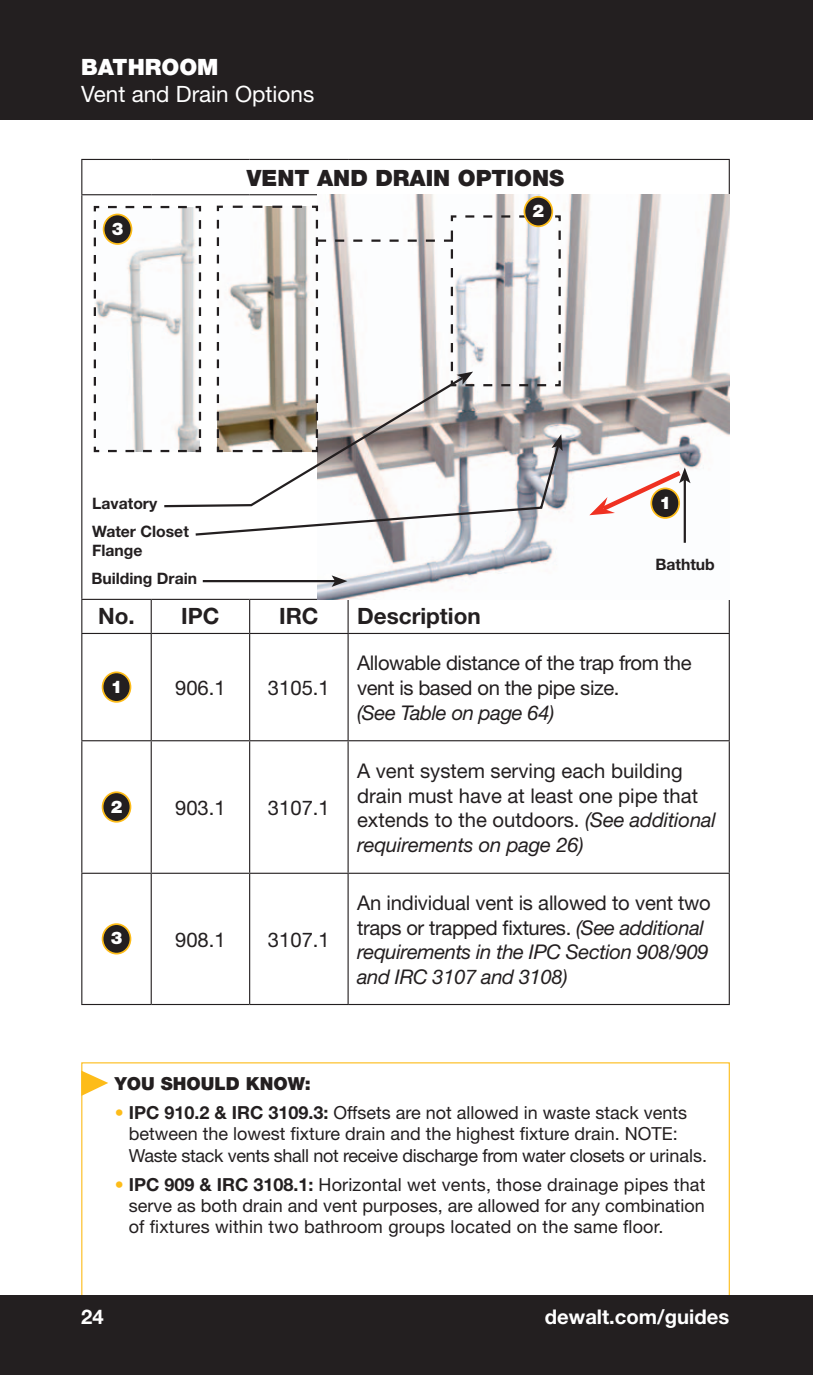
<style>
.page{position:relative;width:813px;height:1375px;background:#fff}
.page>*{position:absolute;margin:0;border:0;box-sizing:border-box;transform-origin:0 0}
.t1{font:700 22.5px "Helvetica Neue LT Std";color:#231f20}
.t2{font:900 22.5px "Helvetica Neue";color:#231f20}
.t3{font:22.5px "Helvetica Neue";color:#fff}
.t4{font:900 22.5px "Helvetica Neue";color:#fff}
.Description{font:20.25px/24.8px "Helvetica Neue";color:#231f20}
.Description-2{font:italic 20.25px/24.8px "Helvetica Neue LT Std";letter-spacing:-.02em;color:#231f20}
.Description-3{font:20.25px/24.8px "Helvetica Neue";letter-spacing:-.02em;color:#231f20}
.t5{font:700 20.25px "Helvetica Neue LT Std";color:#fff}
.t6{font:18px/21.2px "Helvetica Neue";color:#231f20}
.t7{font:900 18px "Helvetica Neue";color:#231f20}
.t8{font:900 17.32px "Helvetica Neue";color:#fff}
.t9{font:700 15.75px/18.9px "Helvetica Neue LT Std";color:#231f20}
.s1{font-family:"Helvetica Neue LT Std";font-style:italic}
.s2{font-family:"Helvetica Neue";font-style:normal}
.s3{font-family:"Helvetica Neue LT Std";font-weight:700;color:#fdbc19}
.s4{font-family:"Helvetica Neue LT Std";font-weight:700}
</style>
<div class="page">
<div style="left:0;top:1295px;width:813px;height:79px;background:#231f20"></div>
<div style="left:0;top:0;width:813px;height:120px;background:#231f20"></div>
<hr style="left:81px;top:159px;width:70px;height:1px;background:#231f20">
<hr style="left:81px;top:160px;width:1px;height:34px;background:#231f20">
<hr style="left:151px;top:159px;width:99px;height:1px;background:#231f20">
<hr style="left:250px;top:159px;width:98px;height:1px;background:#231f20">
<hr style="left:348px;top:159px;width:382px;height:1px;background:#231f20">
<hr style="left:729px;top:160px;width:1px;height:34px;background:#231f20">
<hr style="left:81px;top:194px;width:70px;height:1px;background:#231f20">
<hr style="left:81px;top:195px;width:1px;height:404px;background:#231f20">
<hr style="left:151px;top:194px;width:99px;height:1px;background:#231f20">
<hr style="left:250px;top:194px;width:98px;height:1px;background:#231f20">
<hr style="left:348px;top:194px;width:382px;height:1px;background:#231f20">
<hr style="left:729px;top:195px;width:1px;height:404px;background:#231f20">
<hr style="left:81px;top:599px;width:70px;height:1px;background:#231f20">
<hr style="left:81px;top:600px;width:1px;height:33px;background:#231f20">
<hr style="left:151px;top:599px;width:99px;height:1px;background:#231f20">
<hr style="left:151px;top:600px;width:1px;height:33px;background:#231f20">
<hr style="left:250px;top:599px;width:98px;height:1px;background:#231f20">
<hr style="left:249px;top:600px;width:1px;height:33px;background:#231f20">
<hr style="left:348px;top:599px;width:382px;height:1px;background:#231f20">
<hr style="left:348px;top:600px;width:1px;height:33px;background:#231f20">
<hr style="left:729px;top:600px;width:1px;height:33px;background:#231f20">
<hr style="left:81px;top:633px;width:70px;height:1px;background:#231f20">
<hr style="left:81px;top:634px;width:1px;height:106px;background:#231f20">
<hr style="left:151px;top:633px;width:99px;height:1px;background:#231f20">
<hr style="left:151px;top:634px;width:1px;height:106px;background:#231f20">
<hr style="left:250px;top:633px;width:98px;height:1px;background:#231f20">
<hr style="left:249px;top:634px;width:1px;height:106px;background:#231f20">
<hr style="left:348px;top:633px;width:382px;height:1px;background:#231f20">
<hr style="left:348px;top:634px;width:1px;height:106px;background:#231f20">
<hr style="left:729px;top:634px;width:1px;height:106px;background:#231f20">
<hr style="left:81px;top:740px;width:70px;height:1px;background:#231f20">
<hr style="left:81px;top:741px;width:1px;height:131px;background:#231f20">
<hr style="left:151px;top:740px;width:99px;height:1px;background:#231f20">
<hr style="left:151px;top:741px;width:1px;height:131px;background:#231f20">
<hr style="left:250px;top:740px;width:98px;height:1px;background:#231f20">
<hr style="left:249px;top:741px;width:1px;height:131px;background:#231f20">
<hr style="left:348px;top:740px;width:382px;height:1px;background:#231f20">
<hr style="left:348px;top:741px;width:1px;height:131px;background:#231f20">
<hr style="left:729px;top:741px;width:1px;height:131px;background:#231f20">
<hr style="left:81px;top:872px;width:70px;height:1px;background:#231f20">
<hr style="left:81px;top:873px;width:1px;height:130px;background:#231f20">
<hr style="left:151px;top:872px;width:99px;height:1px;background:#231f20">
<hr style="left:151px;top:873px;width:1px;height:130px;background:#231f20">
<hr style="left:250px;top:872px;width:98px;height:1px;background:#231f20">
<hr style="left:249px;top:873px;width:1px;height:130px;background:#231f20">
<hr style="left:348px;top:872px;width:382px;height:1px;background:#231f20">
<hr style="left:348px;top:873px;width:1px;height:130px;background:#231f20">
<hr style="left:729px;top:873px;width:1px;height:130px;background:#231f20">
<hr style="left:81px;top:1003px;width:70px;height:2px;background:#231f20">
<hr style="left:151px;top:1003px;width:99px;height:2px;background:#231f20">
<hr style="left:250px;top:1003px;width:98px;height:2px;background:#231f20">
<hr style="left:348px;top:1003px;width:382px;height:2px;background:#231f20">
<div style="left:103px;top:672px;width:27px;height:30px;background:#231f20;border-radius:50%"></div>
<div style="left:102px;top:671px;width:29px;height:31px;border:2px solid #fdbc19;border-radius:50%"></div>
<div style="left:103px;top:792px;width:27px;height:29px;background:#231f20;border-radius:50%"></div>
<div style="left:102px;top:791px;width:29px;height:31px;border:2px solid #fdbc19;border-radius:50%"></div>
<div style="left:103px;top:924px;width:27px;height:29px;background:#231f20;border-radius:50%"></div>
<div style="left:102px;top:923px;width:29px;height:31px;border:2px solid #fdbc19;border-radius:50%"></div>
<svg style="left:81px;top:1070px;width:27px;height:25px"></svg>
<img style="left:318px;top:194px;width:411px;height:405px">
<hr style="left:684px;top:480px;width:2px;height:63px;background:#231f20">
<svg style="left:589px;top:467px;width:102px;height:48px"></svg>
<div style="left:651px;top:488px;width:28px;height:30px;background:#231f20;border-radius:50%"></div>
<div style="left:650px;top:487px;width:30px;height:32px;border:2px solid #fdbc19;border-radius:50%"></div>
<svg style="left:524px;top:197px;width:28px;height:29px"></svg>
<div style="left:524px;top:196px;width:29px;height:31px;border:2px solid #fdbc19;border-radius:50%"></div>
<hr style="left:203px;top:580px;width:132px;height:2px;background:#231f20">
<svg style="left:332px;top:575px;width:15px;height:12px"></svg>
<svg style="left:93px;top:204px;width:470px;height:333px"></svg>
<p class="t4" style="left:81px;top:53px;width:139px">BATHROOM</p>
<p class="t3" style="left:81px;top:80px;width:235px">Vent and Drain Options</p>
<p class="t2" style="left:247px;top:164px;width:319px">VENT AND DRAIN OPTIONS</p>
<p class="t8" style="left:112px;top:218px;width:13px">3</p>
<p class="t8" style="left:533px;top:200px;width:13px">2</p>
<p class="t9" style="left:92px;top:494px;width:67px">Lavatory</p>
<p class="t9" style="left:92px;top:521px;width:98px">Water Closet<br>Flange</p>
<p class="t9" style="left:91px;top:568px;width:107px">Building Drain</p>
<p class="t1" style="left:98px;top:602px;width:35px">No.</p>
<p class="t1" style="left:181px;top:602px;width:40px">IPC</p>
<p class="t1" style="left:279px;top:602px;width:41px">IRC</p>
<p class="t1" style="left:357px;top:602px;width:125px">Description</p>
<p class="t8" style="left:659px;top:492px;width:13px">1</p>
<p class="t9" style="left:655px;top:554px;width:61px">Bathtub</p>
<p class="t8" style="left:111px;top:676px;width:13px">1</p>
<p class="Description" style="left:175px;top:675px;width:52px">906. 1</p>
<p class="Description" style="left:268px;top:675px;width:63px">3105. 1</p>
<p class="t8" style="left:111px;top:796px;width:13px">2</p>
<p class="Description" style="left:175px;top:795px;width:52px">903. 1</p>
<p class="Description" style="left:268px;top:795px;width:63px">3107. 1</p>
<p class="t8" style="left:111px;top:927px;width:13px">3</p>
<p class="Description" style="left:175px;top:927px;width:52px">908. 1</p>
<p class="Description" style="left:268px;top:927px;width:63px">3107. 1</p>
<p class="Description-3" style="left:357px;top:650px;width:336px">Allowable distance of the trap from the vent is based on the pipe size.<br><span class="s1">(See Table on page 64)</span></p>
<p class="Description" style="left:357px;top:758px;width:360px">A vent system serving each building drain must have at least one pipe that extends to the outdoors. <span class="s1">(See additional requirements on page 26)</span></p>
<p class="Description-2" style="left:357px;top:889px;width:355px"><span class="s2">An individual vent is allowed to vent two traps or trapped fixtures.</span> (See additional requirements in the IPC Section 908/909 and IRC 3107 and 3108)</p>
<p class="t7" style="left:115px;top:1072px;width:198px">YOU SHOULD KNOW:</p>
<p class="t6" style="left:129px;top:1101px;width:577px;text-indent:-14px"><span class="s3">•</span> <span class="s4">IPC 910.2 &amp; IRC 3109.3:</span> Offsets are not allowed in waste stack vents between the lowest fixture drain and the highest fixture drain. NOTE:<br>Waste stack vents shall not receive discharge from water closets or urinals.</p>
<p class="t6" style="left:129px;top:1173px;width:578px;text-align:justify;text-indent:-14px"><span class="s3">•</span> <span class="s4">IPC 909 &amp; IRC 3108.1:</span> Horizontal wet vents, those drainage pipes that serve as both drain and vent purposes, are allowed for any combination of fixtures within two bathroom groups located on the same floor.</p>
<p class="t5" style="left:81px;top:1303px;width:24px">24</p>
<p class="t5" style="left:545px;top:1303px;width:186px">dewalt.com/guides</p>
</div>
